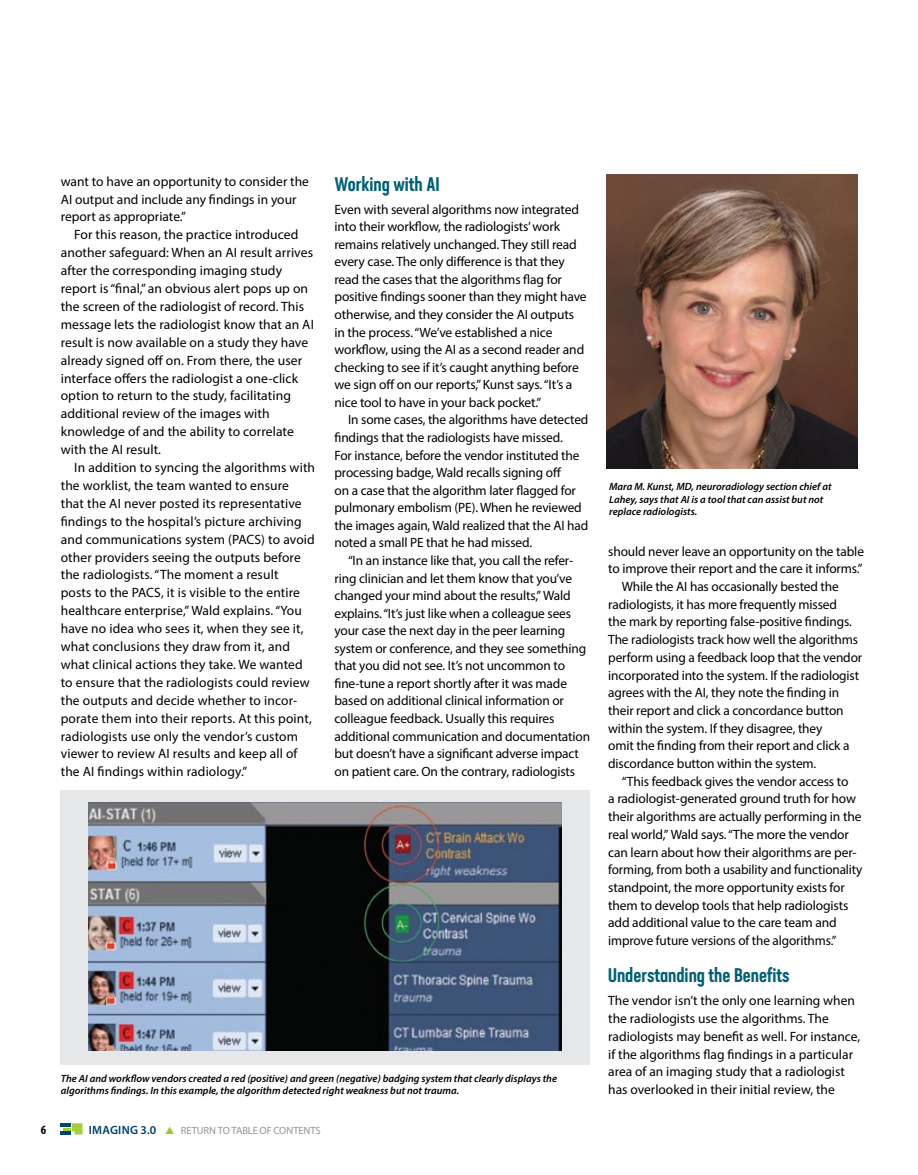
<style>
.page{position:relative;width:918px;height:1175px;background:#fff}
.page>*{position:absolute;margin:0;border:0;box-sizing:border-box;transform-origin:0 0}
.t1{font:500 19.5px "Neusa Next Std Compact";color:#005f74}
.t2{font:13.5px/17.5px "Myriad Pro";letter-spacing:-.01em;color:#000}
.t3{font:13.5px/17.9px "Myriad Pro";letter-spacing:.01em;color:#000}
.t4{font:700 condensed 12.75px "Myriad Pro";color:#000}
.t5{font:italic 600 10.5px/12.6px "Myriad Pro";color:#000}
.t6{font:10.5px "Myriad Pro";color:#939598}
.s1{font-weight:600;font-size:12px;color:#003e6b}
.s2{color:#9c3}
</style>
<div class="page">
<svg style="left:61px;top:1123px;width:21px;height:11px"></svg>
<img style="left:607px;top:175px;width:250px;height:294px">
<div style="left:60px;top:790px;width:530px;height:275px;background:#e6e7e8"></div>
<img style="left:88px;top:802px;width:473px;height:248px">
<p class="t2" style="left:61px;top:172px;width:250px">want to have an opportunity to consider the<br>AI output and include any findings in your report as appropriate.”</p>
<p class="t2" style="left:61px;top:226px;width:255px;text-indent:13px">For this reason, the practice introduced another safeguard: When an AI result arrives after the corresponding imaging study report is “final,” an obvious alert pops up on the screen of the radiologist of record. This message lets the radiologist know that an AI result is now available on a study they have already signed off on. From there, the user interface offers the radiologist a one-click option to return to the study, facilitating additional review of the images with knowledge of and the ability to correlate with the AI result.</p>
<p class="t3" style="left:61px;top:458px;width:256px;text-indent:14px">In addition to syncing the algorithms with the worklist, the team wanted to ensure that the AI never posted its representative findings to the hospital’s picture archiving and communications system (PACS) to avoid other providers seeing the outputs before the radiologists. “The moment a result<br>posts to the PACS, it is visible to the entire healthcare enterprise,” Wald explains. “You have no idea who sees it, when they see it, what conclusions they draw from it, and what clinical actions they take. We wanted to ensure that the radiologists could review the outputs and decide whether to incor&shy;porate them into their reports. At this point, radiologists use only the vendor’s custom viewer to review AI results and keep all of the AI findings within radiology.”</p>
<h1 class="t1" style="left:334px;top:171px;width:107px">Working with AI</h1>
<p class="t2" style="left:334px;top:200px;width:254px">Even with several algorithms now integrated into their workflow, the radiologists’ work remains relatively unchanged. They still read every case. The only difference is that they read the cases that the algorithms flag for positive findings sooner than they might have otherwise, and they consider the AI outputs in the process. “We’ve established a nice workflow, using the AI as a second reader and checking to see if it’s caught anything before we sign off on our reports,” Kunst says. “It’s a nice tool to have in your back pocket.”</p>
<p class="t2" style="left:335px;top:411px;width:255px;text-indent:13px">In some cases, the algorithms have detected findings that the radiologists have missed.<br>For instance, before the vendor instituted the processing badge, Wald recalls signing off<br>on a case that the algorithm later flagged for pulmonary embolism (PE). When he reviewed the images again, Wald realized that the AI had noted a small PE that he had missed.</p>
<p class="t2" style="left:334px;top:551px;width:257px;text-indent:14px">“In an instance like that, you call the refer&shy;ring clinician and let them know that you’ve changed your mind about the results,” Wald explains. “It’s just like when a colleague sees your case the next day in the peer learning system or conference, and they see something that you did not see. It’s not uncommon to fine-tune a report shortly after it was made based on additional clinical information or colleague feedback. Usually this requires additional communication and documentation but doesn’t have a significant adverse impact on patient care. On the contrary, radiologists</p>
<p class="t5" style="left:61px;top:1071px;width:498px">The AI and workflow vendors created a red (positive) and green (negative) badging system that clearly displays the algorithms findings. In this example, the algorithm detected right weakness but not trauma.</p>
<p class="t4" style="left:41px;top:1122px;width:7px">6</p>
<p class="t6" style="left:89px;top:1123px;width:233px"><span class="s1">IMAGING 3.0</span> <span class="s2">▲</span> RETURN TO TABLE OF CONTENTS</p>
<p class="t5" style="left:609px;top:480px;width:224px">Mara M. Kunst, MD, neuroradiology section chief at<br>Lahey, says that AI is a tool that can assist but not replace radiologists.</p>
<p class="t2" style="left:608px;top:542px;width:257px">should never leave an opportunity on the table</p>
<p class="t2" style="left:608px;top:560px;width:256px">to improve their report and the care it informs.”</p>
<p class="t2" style="left:622px;top:577px;width:219px">While the AI has occasionally bested the</p>
<p class="t2" style="left:608px;top:595px;width:230px">radiologists, it has more frequently missed</p>
<p class="t2" style="left:608px;top:613px;width:245px">the mark by reporting false-positive findings.</p>
<p class="t2" style="left:608px;top:630px;width:251px">The radiologists track how well the algorithms</p>
<p class="t2" style="left:608px;top:648px;width:256px">perform using a feedback loop that the vendor</p>
<p class="t2" style="left:608px;top:666px;width:252px">incorporated into the system. If the radiologist</p>
<p class="t2" style="left:608px;top:683px;width:232px">agrees with the AI, they note the finding in</p>
<p class="t2" style="left:608px;top:701px;width:237px">their report and click a concordance button</p>
<p class="t2" style="left:608px;top:719px;width:216px">within the system. If they disagree, they</p>
<p class="t2" style="left:608px;top:737px;width:243px">omit the finding from their report and click a</p>
<p class="t2" style="left:608px;top:754px;width:210px">discordance button within the system.</p>
<p class="t2" style="left:622px;top:772px;width:228px">“This feedback gives the vendor access to</p>
<p class="t2" style="left:608px;top:790px;width:249px">a radiologist-generated ground truth for how</p>
<p class="t2" style="left:608px;top:807px;width:255px">their algorithms are actually performing in the</p>
<p class="t2" style="left:608px;top:825px;width:242px">real world,” Wald says. “The more the vendor</p>
<p class="t2" style="left:608px;top:843px;width:250px">can learn about how their algorithms are per-</p>
<p class="t2" style="left:608px;top:860px;width:256px">forming, from both a usability and functionality</p>
<p class="t2" style="left:608px;top:878px;width:238px">standpoint, the more opportunity exists for</p>
<p class="t2" style="left:608px;top:896px;width:242px">them to develop tools that help radiologists</p>
<p class="t2" style="left:608px;top:913px;width:230px">add additional value to the care team and</p>
<p class="t2" style="left:608px;top:931px;width:230px">improve future versions of the algorithms.”</p>
<h1 class="t1" style="left:608px;top:963px;width:183px">Understanding the Benefits</h1>
<p class="t2" style="left:608px;top:991px;width:254px">The vendor isn’t the only one learning when the radiologists use the algorithms. The radiologists may benefit as well. For instance, if the algorithms flag findings in a particular area of an imaging study that a radiologist has overlooked in their initial review, the</p>
</div>
